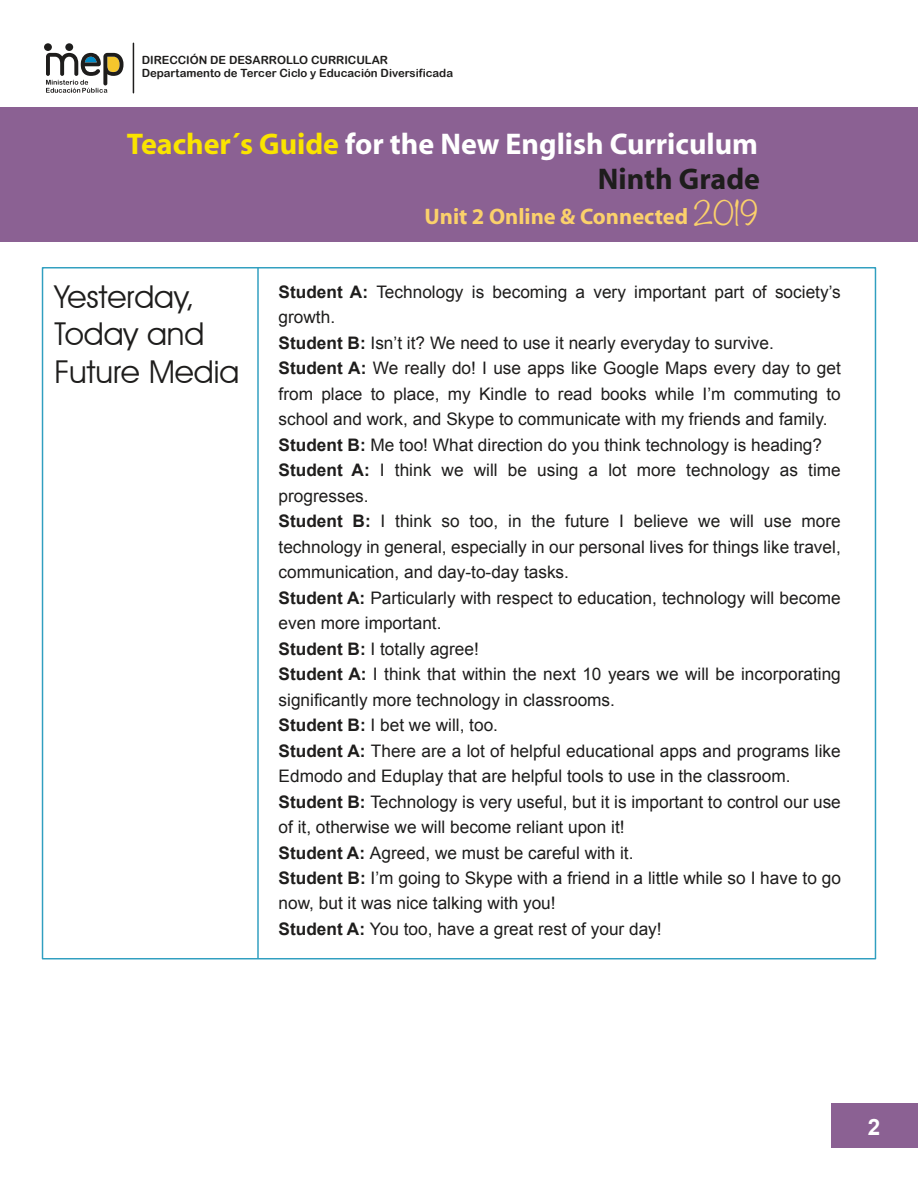
<style>
.page{position:relative;width:918px;height:1188px;background:#fff}
.page>*{position:absolute;margin:0;border:0;box-sizing:border-box;transform-origin:0 0}
.t1{font:31.5px/37.8px "Avant Garde IT Cby BT";color:#1e1d1c}
.t2{font:700 30px/34.7px "Myriad";color:#fff;text-align:right}
.t3{font:700 22.5px "Myriad";color:#fbd16b}
.t4{font:700 22.5px "Arial";color:#fff}
.t5{font:17.25px/25.5px "Arial";color:#1e1d1c}
.t6{font:11.4px/13.6px "Arial Rounded MT Bold";color:#1e1d1c}
.s1{color:#fae400}
.s2{color:#1e1d1c}
.s3{font-family:"Noteworthy";font-weight:300;font-size:30px}
.s4{font-weight:700}
</style>
<div class="page">
<div style="left:44px;top:43px;width:8px;height:8px;background:#1e1d1c;border-radius:50%"></div>
<div style="left:65px;top:43px;width:8px;height:8px;background:#1e1d1c;border-radius:50%"></div>
<svg style="left:46px;top:53px;width:78px;height:40px"></svg>
<hr style="left:133px;top:43px;width:1px;height:50px;background:#1e1d1c">
<div style="left:0;top:107px;width:918px;height:135px;background:#8b6193"></div>
<div style="left:831px;top:1103px;width:87px;height:45px;background:#8b6193"></div>
<hr style="left:257px;top:268px;width:2px;height:690px;background:#309fc0">
<p class="t6" style="left:142px;top:53px;width:313px">DIRECCIÓN DE DESARROLLO CURRICULAR<br>Departamento de Tercer Ciclo y Educación Diversificada</p>
<h2 class="t2" style="left:127px;top:128px;width:635px"><span class="s1">Teacher´s Guide</span> for the New English Curriculum<br><span class="s2">Ninth Grade</span></h2>
<h3 class="t3" style="left:425px;top:205px;width:335px">Unit 2 Online &amp; Connected <span class="s3">2019</span></h3>
<h1 class="t1" style="left:55px;top:277px;width:186px">Yesterday,<br>Today and<br>Future Media</h1>
<p class="t5" style="left:279px;top:279px;width:564px"><span class="s4">Student A:</span> Technology is becoming a very important part of society’s growth.<br><span class="s4">Student B:</span> Isn’t it? We need to use it nearly everyday to survive.<br><span class="s4">Student A:</span> We really do! I use apps like Google Maps every day to get from place to place, my Kindle to read books while I’m commuting to school and work, and Skype to communicate with my friends and family.<br><span class="s4">Student B:</span> Me too! What direction do you think technology is heading?<br><span class="s4">Student A:</span> I think we will be using a lot more technology as time progresses.<br><span class="s4">Student B:</span> I think so too, in the future I believe we will use more technology in general, especially in our personal lives for things like travel, communication, and day-to-day tasks.<br><span class="s4">Student A:</span> Particularly with respect to education, technology will become even more important.<br><span class="s4">Student B:</span> I totally agree!<br><span class="s4">Student A:</span> I think that within the next 10 years we will be incorporating significantly more technology in classrooms.<br><span class="s4">Student B:</span> I bet we will, too.<br><span class="s4">Student A:</span> There are a lot of helpful educational apps and programs like Edmodo and Eduplay that are helpful tools to use in the classroom.<br><span class="s4">Student B:</span> Technology is very useful, but it is important to control our use of it, otherwise we will become reliant upon it!<br><span class="s4">Student A:</span> Agreed, we must be careful with it.<br><span class="s4">Student B:</span> I’m going to Skype with a friend in a little while so I have to go now, but it was nice talking with you!<br><span class="s4">Student A:</span> You too, have a great rest of your day!</p>
<h3 class="t4" style="left:868px;top:1113px;width:14px">2</h3>
</div>
